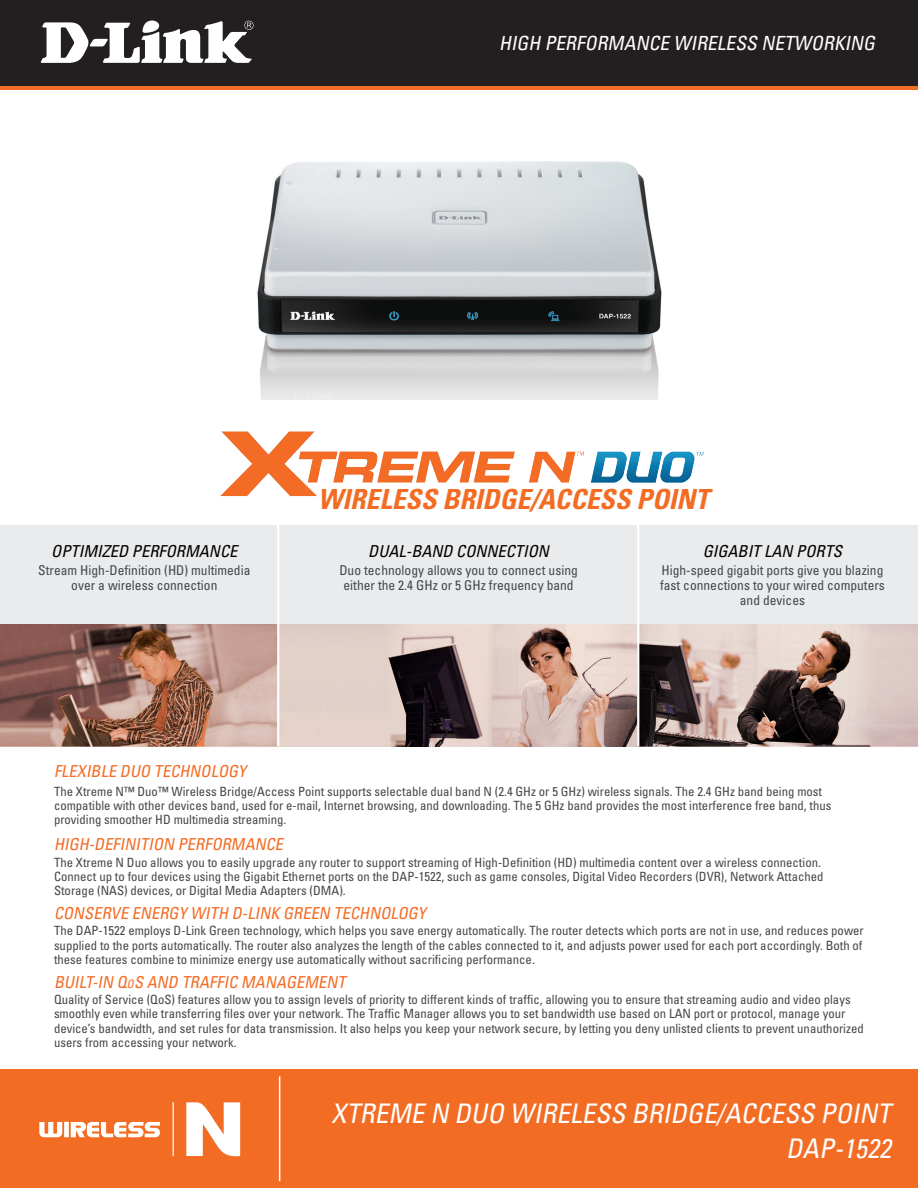
<style>
.page{position:relative;width:918px;height:1188px;background:#fff}
.page>*{position:absolute;margin:0;border:0;box-sizing:border-box;transform-origin:0 0}
.t1{font:italic 700 condensed 27.75px "Univers";color:#f36c24}
.t2{font:italic condensed 27px/34.8px "Univers";color:#fff;text-align:right}
.t3{font:italic condensed 19.5px "Univers";color:#fff}
.t4{font:italic condensed 16.5px "Univers";letter-spacing:.11em;color:#f36c24}
.t5{font:italic condensed 16.5px "Univers";color:#000}
.t6{font:condensed 13.5px/15px "Univers";color:#454647;text-align:center}
.t7{font:condensed 12.75px/14.2px "Univers";color:#454647}
.s1{font-size:11.55px}
</style>
<div class="page">
<div style="left:0;top:1070px;width:918px;height:118px;background:#f36c24"></div>
<svg style="left:39px;top:1102px;width:201px;height:55px"></svg>
<hr style="left:173px;top:1102px;width:1px;height:54px;background:#fff">
<hr style="left:279px;top:1076px;width:1px;height:105px;background:#fff">
<div style="left:0;top:0;width:918px;height:89px;background:linear-gradient(to right,#f36c24,#f36c24)"></div>
<div style="left:0;top:0;width:918px;height:85px;background:#231f20"></div>
<svg style="left:41px;top:20px;width:213px;height:43px"></svg>
<div style="left:0;top:525px;width:918px;height:101px;background:#eaebec"></div>
<hr style="left:277px;top:525px;width:2px;height:99px;background:#fff">
<hr style="left:637px;top:525px;width:2px;height:99px;background:#fff">
<img style="left:0;top:624px;width:918px;height:122px">
<hr style="left:277px;top:624px;width:2px;height:122px;background:#fff">
<hr style="left:637px;top:624px;width:2px;height:122px;background:#fff">
<img style="left:220px;top:431px;width:484px;height:66px">
<img style="left:257px;top:161px;width:405px;height:238px">
<h3 class="t3" style="left:499px;top:31px;width:382px">HIGH PERFORMAN CE WIRELESS NETWORKIN G</h3>
<p class="t5" style="left:51px;top:541px;width:188px">OPTIMIZED PERFORMANCE</p>
<p class="t6" style="left:38px;top:562px;width:214px">Stream High-Definition (HD) multimedia over a wireless connection</p>
<h1 class="t1" style="left:318px;top:482px;width:393px">WIRELESS BRIDGE/ACCESS POINT</h1>
<p class="t5" style="left:368px;top:541px;width:182px">DUAL-BAND CONNECTION</p>
<p class="t6" style="left:339px;top:562px;width:240px">Duo technology allows you to connect using either the 2.4 GHz or 5 GHz frequency band</p>
<p class="t5" style="left:703px;top:541px;width:141px">GIGA BIT LAN PORTS</p>
<p class="t6" style="left:660px;top:562px;width:226px">High-speed gigabit ports give you blazing fast connections to your wired computers and devices</p>
<p class="t4" style="left:54px;top:761px;width:157px">FLEXIBLE DUO TECHNOLOG</p>
<p class="t4" style="left:238px;top:761px;width:13px">Y</p>
<p class="t7" style="left:54px;top:784px;width:779px">The Xtreme N™ Duo™ Wireless Bridge/Access Point supports selectable dual band N (2.4 GHz or 5 GHz) wireless signals. The 2.4 GHz band being most compatible with other devices band, used for e-mail, I nternet browsing, and downloading. The 5 GHz band provides the most interference free band, thus providing smoother HD multimedia streaming.</p>
<p class="t4" style="left:54px;top:834px;width:90px">HIGH-DEFINITIO</p>
<p class="t4" style="left:163px;top:834px;width:35px">N PERFORM</p>
<p class="t4" style="left:245px;top:834px;width:31px">ANCE</p>
<p class="t7" style="left:54px;top:855px;width:771px">The Xtreme N Duo allows you to easily upgrade any router to support streaming of High-Definition (HD) multimedia content over a wireless connection.<br>Connect up to four devices using the Gigabit Ethernet ports on the DAP-1522, such as game consoles, Digital Video Recorders (DVR), Network Attached<br>Storage (NAS) devices, or Digital Media Adapters (DMA).</p>
<p class="t4" style="left:54px;top:903px;width:337px">CONSERVE ENERGY WITH D-LINK GREEN TECHNOLOG</p>
<p class="t4" style="left:418px;top:903px;width:13px">Y</p>
<p class="t7" style="left:54px;top:924px;width:811px;text-align:justify">The DAP-1522 employs D-Link Green technology, which helps you save energy automatically. The router detects which ports are not in use, and reduces power supplied to the ports automatically. The router also analyzes the length of the cables connected to it, and adjusts power used for each port accordingly. Both of these features combine to minimize energy use automatically without sacrificing performance.</p>
<p class="t4" style="left:54px;top:971px;width:164px">BUILT-IN Q<span class="s1">o</span>S AND TRAFFIC</p>
<p class="t4" style="left:241px;top:971px;width:110px">MANAGEMENT</p>
<p class="t7" style="left:54px;top:992px;width:811px">Quality of Service (QoS) features allow you to assign levels of priority to different kinds of traffic, allowing you to ensure that streaming audio and video plays smoothly even while transferring files over your network. The Traffic M anager allows you to set bandwidth use based on LAN port or protocol, manage your device’s bandwidth, and set rules for data transmission. It also helps you keep your network secure, by letting you deny unlisted clients to prevent unauthorized users from accessing your network.</p>
<h2 class="t2" style="left:331px;top:1095px;width:567px">XTREME N DUO WIRELESS BRIDGE/ACCESS POINT<br>DAP-1522</h2>
</div>
